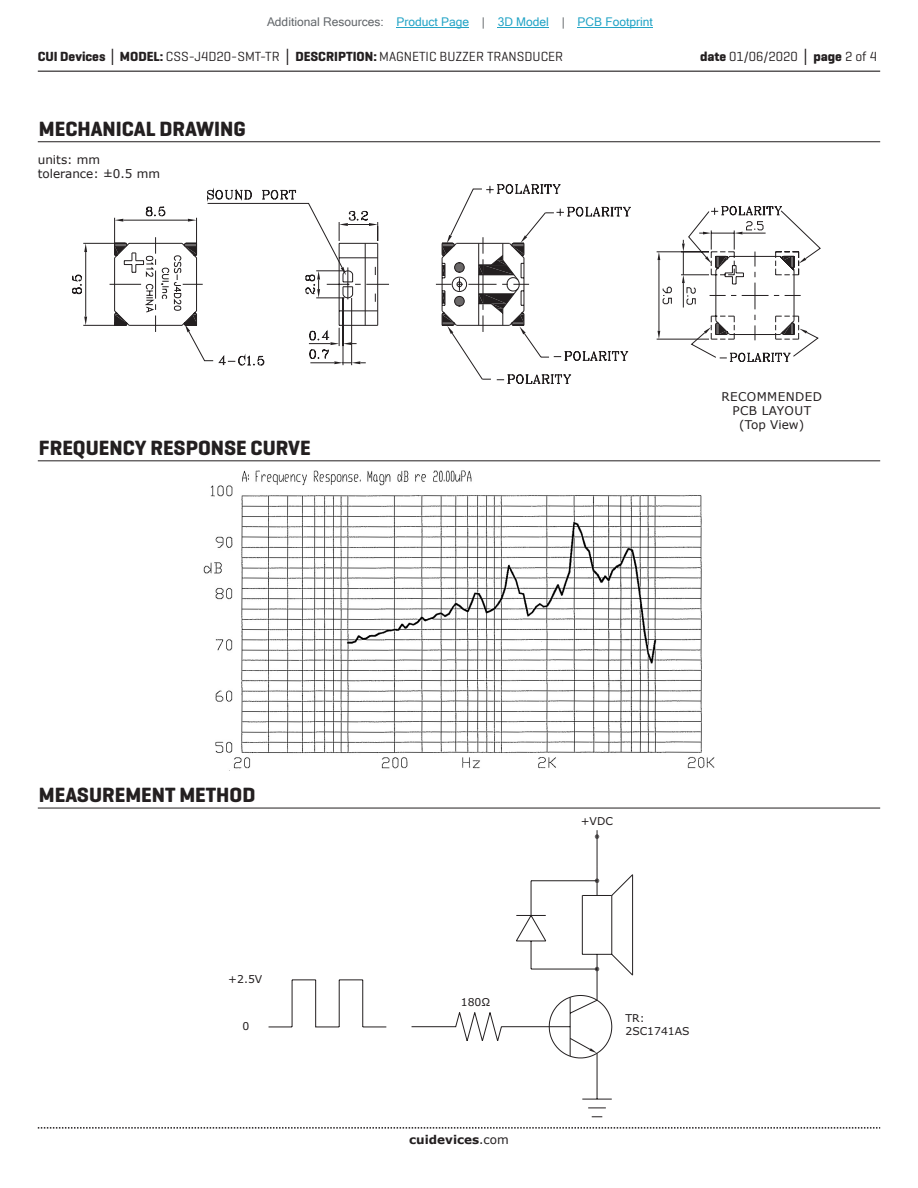
<style>
.page{position:relative;width:918px;height:1188px;background:#fff}
.page>*{position:absolute;margin:0;border:0;box-sizing:border-box;transform-origin:0 0}
.t1{font:700 21px "Geogrotesque";color:#231f20}
.t2{font:13.5px "Geogrotesque";color:#231f20}
.t3{font:12px "Microsoft Sans Serif";color:#23a4c6}
.t4{font:12px/14.4px "Verdana";letter-spacing:.035em;color:#231f20;text-align:center}
.t5{font:12px/14.4px "Verdana";color:#231f20}
.t6{font:700 12px "Verdana";color:#231f20}
.t7{font:10.8px/13px "Verdana";color:#231f20}
.s1{color:#63676b}
.s2{font-weight:700}
.s3{font-family:"Verdana";font-weight:700}
.s4{font-weight:400}
</style>
<div class="page">
<hr style="left:38px;top:71px;width:842px;height:1px;background:#231f20">
<svg style="left:38px;top:1127px;width:842px;height:2px"></svg>
<svg style="left:72px;top:184px;width:557px;height:200px"></svg>
<hr style="left:38px;top:141px;width:842px;height:1px;background:#231f20">
<hr style="left:38px;top:460px;width:842px;height:1px;background:#231f20">
<hr style="left:38px;top:808px;width:842px;height:1px;background:#231f20">
<img style="left:203px;top:470px;width:512px;height:301px">
<svg style="left:268px;top:830px;width:344px;height:287px"></svg>
<svg style="left:595px;top:834px;width:4px;height:5px"></svg>
<svg style="left:549px;top:866px;width:84px;height:192px"></svg>
<svg style="left:657px;top:206px;width:164px;height:156px"></svg>
<hr style="left:397px;top:27px;width:72px;height:1px;background:#23a4c6">
<hr style="left:498px;top:27px;width:51px;height:1px;background:#23a4c6">
<hr style="left:578px;top:27px;width:75px;height:1px;background:#23a4c6">
<p class="t3" style="left:267px;top:15px;width:387px"><span class="s1">Additional Resources:</span> Product Page <span class="s1">|</span> 3D Model <span class="s1">|</span> PCB Footprint</p>
<p class="t2" style="left:38px;top:48px;width:527px"><span class="s2">CUI Devices</span> <span class="s3">│</span> <span class="s2">MODEL:</span> CSS-J4D20-SMT-TR <span class="s3">│</span> <span class="s2">DESCRIPTION:</span> MAGNETIC BUZZER TRANSDUCER</p>
<p class="t2" style="left:700px;top:48px;width:179px"><span class="s2">date</span> 01/06/2020 <span class="s3">│</span> <span class="s2">page</span> 2 of 4</p>
<h1 class="t1" style="left:39px;top:116px;width:208px">MECHANICAL DRAWING</h1>
<p class="t5" style="left:38px;top:152px;width:124px">units: mm tolerance: ±0.5 mm</p>
<h1 class="t1" style="left:39px;top:435px;width:273px">FREQUENCY RESPONSE CURVE</h1>
<p class="t4" style="left:721px;top:389px;width:102px">RECOMMENDED<br>PCB LAYOUT (Top View)</p>
<h1 class="t1" style="left:39px;top:782px;width:218px">MEASUREMENT METHOD</h1>
<p class="t7" style="left:228px;top:973px;width:36px">+2.5V</p>
<p class="t7" style="left:243px;top:1019px;width:8px">0</p>
<p class="t7" style="left:461px;top:996px;width:31px">180Ω</p>
<p class="t6" style="left:409px;top:1131px;width:101px">cuidevices<span class="s4">.com</span></p>
<p class="t7" style="left:581px;top:814px;width:34px">+VDC</p>
<p class="t7" style="left:625px;top:1011px;width:66px">TR:<br>2SC1741AS</p>
</div>
